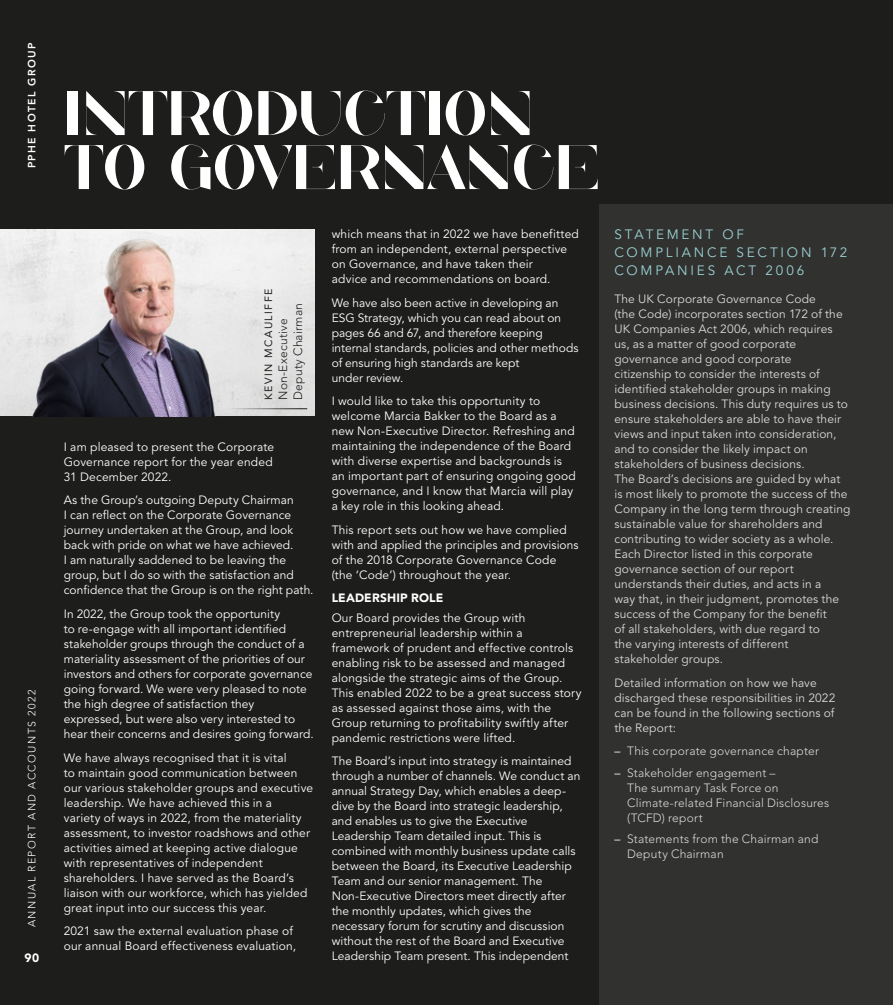
<style>
.page{position:relative;width:893px;height:1005px;background:#1d1d1b}
.page>*{position:absolute;margin:0;border:0;box-sizing:border-box;transform-origin:0 0}
.t1{font:66px/54px "Millgary";letter-spacing:-.01em;color:#fff}
.t2{font:13.5px/18px "Avenir LT Std";letter-spacing:.205em;color:#9ad0d1}
.t3{font:12px/15px "Avenir LT Std";letter-spacing:.01em;color:#fff}
.t4{font:12px/15px "Avenir LT Std";letter-spacing:.01em;color:#dadada}
.t5{font:300 12px/15px "Avenir LT Std";letter-spacing:.015em;color:#dadada}
.t6{font:300 12px/15px "Avenir LT Std";letter-spacing:.015em;color:#1d1d1b}
.t7{font:900 12px "Avenir LT Std";letter-spacing:.015em;color:#fff}
.t8{font:300 10.5px "Avenir LT Std";letter-spacing:.14em;color:#fff}
.t9{font:10.5px "Avenir LT Std";letter-spacing:.14em;color:#1d1d1b}
.t10{font:800 10.5px "Avenir LT Std";letter-spacing:.14em;color:#fff}
.s1{font-weight:500}
</style>
<div class="page">
<div style="left:600px;top:204px;width:293px;height:801px;background:#313130"></div>
<img style="left:0;top:230px;width:315px;height:185px">
<img style="left:26px;top:230px;width:195px;height:186px">
<hr style="left:201px;top:408px;width:106px;height:1px;background:#1d1d1b">
<p class="t10" style="left:26px;top:168px;width:127px;rotate:-90deg">PPHE HOTEL GROUP</p>
<p class="t8" style="left:26px;top:927px;width:239px;rotate:-90deg">ANNUAL REPORT AND ACCOUNTS 2022</p>
<p class="t7" style="left:24px;top:951px;width:16px">90</p>
<h1 class="t1" style="left:64px;top:86px;width:537px">INTRODUCTION<br>TO GOVERNANCE</h1>
<p class="t9" style="left:262px;top:400px;width:112px;rotate:-90deg">KEVIN MCAULIFFE</p>
<p class="t6" style="left:276px;top:400px;width:98px;rotate:-90deg">Non-Executive<br>Deputy Chairman</p>
<p class="t3" style="left:64px;top:439px;width:212px">I am pleased to present the Corporate<br>Governance report for the year ended<br>31 December 2022.</p>
<p class="t3" style="left:64px;top:493px;width:251px">As the Group’s outgoing Deputy Chairman<br>I can reflect on the Corporate Governance journey undertaken at the Group, and look back with pride on what we have achieved.<br>I am naturally saddened to be leaving the group, but I do so with the satisfaction and confidence that the Group is on the right path.</p>
<p class="t3" style="left:64px;top:606px;width:251px">In 2022, the Group took the opportunity<br>to re-engage with all important identified stakeholder groups through the conduct of a materiality assessment of the priorities of our investors and others for corporate governance going forward. We were very pleased to note the high degree of satisfaction they expressed, but were also very interested to hear their concerns and desires going forward.</p>
<p class="t3" style="left:64px;top:750px;width:251px">We have always recognised that it is vital<br>to maintain good communication between our various stakeholder groups and executive leadership. We have achieved this in a<br>variety of ways in 2022, from the materiality assessment, to investor roadshows and other activities aimed at keeping active dialogue with representatives of independent shareholders. I have served as the Board’s liaison with our workforce, which has yielded great input into our success this year.</p>
<p class="t3" style="left:64px;top:923px;width:234px">2021 saw the external evaluation phase of our annual Board effectiveness evaluation,</p>
<p class="t3" style="left:332px;top:227px;width:249px">which means that in 2022 we have benefitted from an independent, external perspective on Governance, and have taken their<br>advice and recommendations on board.</p>
<p class="t3" style="left:332px;top:295px;width:248px">We have also been active in developing an ESG Strategy, which you can read about on pages 66 and 67, and therefore keeping internal standards, policies and other methods of ensuring high standards are kept<br>under review.</p>
<p class="t3" style="left:332px;top:394px;width:246px">I would like to take this opportunity to welcome Marcia Bakker to the Board as a new Non-Executive Director. Refreshing and maintaining the independence of the Board with diverse expertise and backgrounds is an important part of ensuring ongoing good governance, and I know that Marcia will play a key role in this looking ahead.</p>
<p class="t3" style="left:332px;top:522px;width:248px">This report sets out how we have complied with and applied the principles and provisions of the 2018 Corporate Governance Code (the ‘Code’) throughout the year.</p>
<p class="t7" style="left:332px;top:591px;width:113px">LEADERSHIP ROLE</p>
<p class="t3" style="left:332px;top:610px;width:252px">Our Board provides the Group with entrepreneurial leadership within a framework of prudent and effective controls enabling risk to be assessed and managed alongside the strategic aims of the Group.<br>This enabled 2022 to be a great success story as assessed against those aims, with the Group returning to profitability swiftly after pandemic restrictions were lifted.</p>
<p class="t3" style="left:332px;top:754px;width:250px">The Board’s input into strategy is maintained through a number of channels. We conduct an annual Strategy Day, which enables a deep&shy;dive by the Board into strategic leadership, and enables us to give the Executive Leadership Team detailed input. This is combined with monthly business update calls between the Board, its Executive Leadership Team and our senior management. The Non-Executive Directors meet directly after the monthly updates, which gives the necessary forum for scrutiny and discussion without the rest of the Board and Executive Leadership Team present. This independent</p>
<p class="t2" style="left:614px;top:226px;width:234px">STATEMENT OF<br>COMPLIANCE SECTION 172<br>COMPANIES ACT 2006</p>
<p class="t4" style="left:614px;top:292px;width:238px">The UK Corporate Governance Code<br>(the Code) incorporates section 172 of the UK Companies Act 2006, which requires us, as a matter of good corporate governance and good corporate citizenship to consider the interests of identified stakeholder groups in making business decisions. This duty requires us to ensure stakeholders are able to have their views and input taken into consideration, and to consider the likely impact on stakeholders of business decisions.<br>The Board’s decisions are guided by what is most likely to promote the success of the Company in the long term through creating sustainable value for shareholders and contributing to wider society as a whole.<br>Each Director listed in this corporate governance section of our report understands their duties, and acts in a<br>way that, in their judgment, promotes the success of the Company for the benefit<br>of all stakeholders, with due regard to<br>the varying interests of different stakeholder groups.</p>
<p class="t4" style="left:614px;top:675px;width:222px">Detailed information on how we have discharged these responsibilities in 2022 can be found in the following sections of the Report:</p>
<p class="t5" style="left:614px;top:743px;width:206px"><span class="s1">–</span> This corporate governance chapter</p>
<p class="t5" style="left:627px;top:765px;width:204px;text-indent:-13px"><span class="s1">–</span> Stakeholder engagement –<br>The summary Task Force on<br>Climate‑related Financial Disclosures (TCFD) report</p>
<p class="t5" style="left:627px;top:831px;width:193px;text-indent:-13px"><span class="s1">–</span> Statements from the Chairman and<br>Deputy Chairman</p>
</div>
